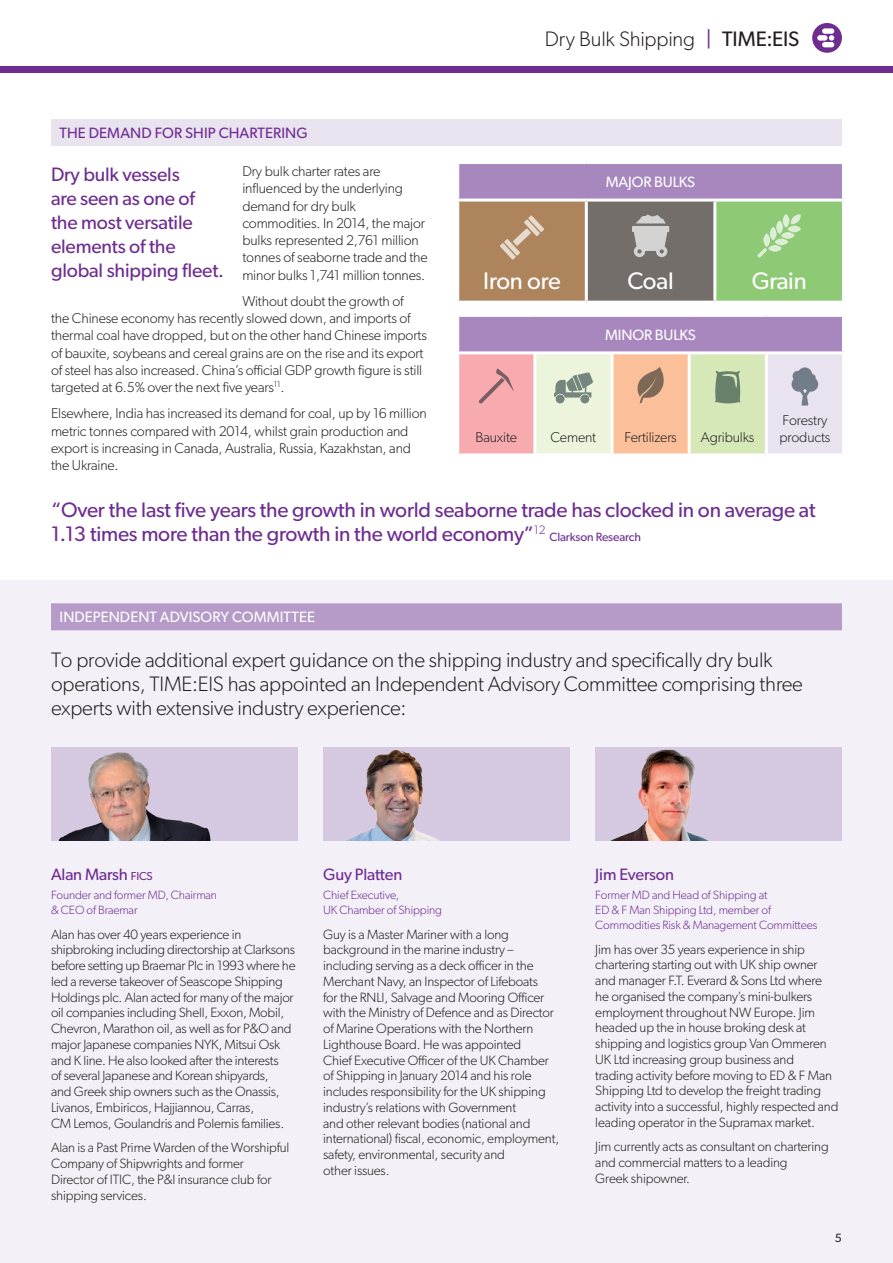
<style>
.page{position:relative;width:893px;height:1263px;background:#fff}
.page>*{position:absolute;margin:0;border:0;box-sizing:border-box;transform-origin:0 0}
.Body_-_text{font:24px "Gibson";letter-spacing:-.01em;color:#fff}
.Body_Intro_-_lvl2{font:300 21px/24px "Gibson";letter-spacing:-.01em;color:#231f20}
.Pullout_1{font:21px/24px "Gibson";letter-spacing:-.01em;color:#6e2c91}
.Pullout_1-2{font:19.5px/24px "Gibson";letter-spacing:-.01em;color:#6e2c91}
.Header_4{font:16.5px "Gibson";letter-spacing:-.01em;color:#6e2c91}
.Header_1_REV{font:15px "Gibson";letter-spacing:.005em;color:#fff}
.Header_1_REV-2{font:15px "Gibson";letter-spacing:.005em;color:#6e2c91}
.Body_-_text-2{font:15px "Gibson";letter-spacing:-.01em;color:#fff}
.Body_-_text-3{font:300 14.25px/17.2px "Gibson";letter-spacing:-.01em;color:#231f20}
.Body_-_text-4{font:300 13.5px/15.8px "Gibson";letter-spacing:-.01em;color:#231f20}
.Header_4-2{font:300 13.5px/15.8px "Gibson";letter-spacing:-.01em;color:#231f20}
.Header_4-3{font:300 12px/15px "Gibson";letter-spacing:-.01em;color:#6e2c91}
.Pullout_1-3{font:12px "Gibson";letter-spacing:-.01em;color:#6e2c91}
.t1{font:12px "Gibson";color:#231f20}
.s1{font-weight:400;color:#6e2c91}
.s2{font-weight:400}
.s3{font-size:11.55px}
</style>
<div class="page">
<div style="left:0;top:580px;width:893px;height:683px;background:#f3f0f7"></div>
<div style="left:0;top:66px;width:893px;height:6px;background:#6e2c91"></div>
<div style="left:51px;top:119px;width:791px;height:27px;background:#e9e2ef"></div>
<div style="left:51px;top:603px;width:791px;height:27px;background:#b69bc9"></div>
<img style="left:51px;top:747px;width:247px;height:94px">
<img style="left:323px;top:747px;width:247px;height:94px">
<img style="left:595px;top:747px;width:247px;height:94px">
<div style="left:458px;top:163px;width:385px;height:37px;background:#a787be"></div>
<div style="left:458px;top:200px;width:128px;height:102px;background:#ad845c"></div>
<div style="left:586px;top:200px;width:129px;height:102px;background:#736e69"></div>
<div style="left:715px;top:200px;width:128px;height:102px;background:#8eca76"></div>
<hr style="left:456px;top:161px;width:130px;height:3px;background:#fff">
<hr style="left:586px;top:161px;width:129px;height:3px;background:#fff">
<hr style="left:715px;top:161px;width:130px;height:3px;background:#fff">
<hr style="left:456px;top:164px;width:3px;height:35px;background:#fff">
<hr style="left:842px;top:164px;width:3px;height:35px;background:#fff">
<hr style="left:456px;top:199px;width:130px;height:3px;background:#fff">
<hr style="left:586px;top:199px;width:129px;height:3px;background:#fff">
<hr style="left:715px;top:199px;width:130px;height:3px;background:#fff">
<hr style="left:456px;top:301px;width:130px;height:3px;background:#fff">
<hr style="left:586px;top:301px;width:129px;height:3px;background:#fff">
<hr style="left:715px;top:301px;width:130px;height:3px;background:#fff">
<hr style="left:456px;top:202px;width:3px;height:99px;background:#fff">
<hr style="left:585px;top:202px;width:3px;height:99px;background:#fff">
<hr style="left:713px;top:202px;width:3px;height:99px;background:#fff">
<hr style="left:842px;top:202px;width:3px;height:99px;background:#fff">
<svg style="left:500px;top:215px;width:44px;height:45px"></svg>
<svg style="left:632px;top:215px;width:37px;height:42px"></svg>
<svg style="left:757px;top:214px;width:44px;height:44px"></svg>
<div style="left:458px;top:315px;width:385px;height:38px;background:#a787be"></div>
<div style="left:458px;top:353px;width:77px;height:102px;background:#f7abaf"></div>
<div style="left:535px;top:353px;width:77px;height:102px;background:#ecf4dc"></div>
<div style="left:612px;top:353px;width:77px;height:102px;background:#fbbf9a"></div>
<div style="left:689px;top:353px;width:77px;height:102px;background:#d6e8b8"></div>
<div style="left:766px;top:353px;width:77px;height:102px;background:#e9e2ef"></div>
<hr style="left:456px;top:314px;width:79px;height:3px;background:#fff">
<hr style="left:535px;top:314px;width:77px;height:3px;background:#fff">
<hr style="left:612px;top:314px;width:77px;height:3px;background:#fff">
<hr style="left:689px;top:314px;width:77px;height:3px;background:#fff">
<hr style="left:766px;top:314px;width:79px;height:3px;background:#fff">
<hr style="left:456px;top:317px;width:3px;height:34px;background:#fff">
<hr style="left:842px;top:317px;width:3px;height:34px;background:#fff">
<hr style="left:456px;top:351px;width:79px;height:3px;background:#fff">
<hr style="left:535px;top:351px;width:77px;height:3px;background:#fff">
<hr style="left:612px;top:351px;width:77px;height:3px;background:#fff">
<hr style="left:689px;top:351px;width:77px;height:3px;background:#fff">
<hr style="left:766px;top:351px;width:79px;height:3px;background:#fff">
<hr style="left:456px;top:453px;width:79px;height:3px;background:#fff">
<hr style="left:535px;top:453px;width:77px;height:3px;background:#fff">
<hr style="left:612px;top:453px;width:77px;height:3px;background:#fff">
<hr style="left:689px;top:453px;width:77px;height:3px;background:#fff">
<hr style="left:766px;top:453px;width:79px;height:3px;background:#fff">
<hr style="left:456px;top:354px;width:3px;height:99px;background:#fff">
<hr style="left:533px;top:354px;width:3px;height:99px;background:#fff">
<hr style="left:610px;top:354px;width:3px;height:99px;background:#fff">
<hr style="left:688px;top:354px;width:3px;height:99px;background:#fff">
<hr style="left:765px;top:354px;width:3px;height:99px;background:#fff">
<hr style="left:842px;top:354px;width:3px;height:99px;background:#fff">
<svg style="left:479px;top:369px;width:35px;height:35px"></svg>
<svg style="left:554px;top:372px;width:39px;height:31px"></svg>
<svg style="left:637px;top:367px;width:27px;height:36px"></svg>
<svg style="left:715px;top:371px;width:26px;height:33px"></svg>
<svg style="left:791px;top:367px;width:27px;height:39px"></svg>
<svg style="left:812px;top:23px;width:30px;height:30px"></svg>
<h2 class="Body_Intro_-_lvl2" style="left:545px;top:27px;width:256px">Dry Bulk Shipping <span class="s1">|</span> <span class="s2">TIME:EIS</span></h2>
<p class="Header_1_REV-2" style="left:60px;top:123px;width:250px">THE DEMAND FOR SHIP CHARTERING</p>
<p class="Body_-_text-3" style="left:242px;top:162px;width:187px">Dry bulk charter rates are influenced by the underlying demand for dry bulk commodities. In 2014, the major bulks represented 2,761 million tonnes of seaborne trade and the minor bulks 1,741 million tonnes.</p>
<p class="Body_-_text-3" style="left:51px;top:292px;width:377px;text-indent:191px">Without doubt the growth of<br>the Chinese economy has recently slowed down, and imports of thermal coal have dropped, but on the other hand Chinese imports of bauxite, soybeans and cereal grains are on the rise and its export of steel has also increased. China’s official GDP growth figure is still targeted at 6.5% over the next five years<sup>11</sup>.</p>
<p class="Body_-_text-3" style="left:51px;top:405px;width:377px">Elsewhere, India has increased its demand for coal, up by 16 million metric tonnes compared with 2014, whilst grain production and export is increasing in Canada, Australia, Russia, Kazakhstan, and the Ukraine.</p>
<p class="Pullout_1-2" style="left:51px;top:162px;width:175px">Dry bulk vessels<br>are seen as one of the most versatile elements of the global shipping fleet.</p>
<p class="Body_-_text-2" style="left:606px;top:173px;width:91px">MAJOR BULKS</p>
<p class="Body_-_text" style="left:483px;top:267px;width:79px">Iron ore</p>
<p class="Body_-_text" style="left:627px;top:267px;width:48px">Coal</p>
<p class="Body_-_text" style="left:752px;top:267px;width:56px">Grain</p>
<p class="Body_-_text-2" style="left:605px;top:326px;width:92px">MINOR BULKS</p>
<p class="Body_-_text-3" style="left:779px;top:411px;width:53px">Forestry products</p>
<p class="Body_-_text-3" style="left:476px;top:428px;width:43px">Bauxite</p>
<p class="Body_-_text-3" style="left:551px;top:428px;width:47px">Cement</p>
<p class="Body_-_text-3" style="left:624px;top:428px;width:54px">Fertilizers</p>
<p class="Body_-_text-3" style="left:701px;top:428px;width:55px">Agribulks</p>
<p class="Pullout_1" style="left:51px;top:498px;width:766px">“Over the last five years the growth in world seaborne trade has clocked in on average at<br>1.13 times more than the growth in the world economy”<sup>12</sup></p>
<p class="Pullout_1-3" style="left:550px;top:530px;width:93px">Clarkson Research</p>
<p class="Header_1_REV" style="left:60px;top:608px;width:257px">INDEPENDENT ADVISORY COMMITTEE</p>
<p class="Body_Intro_-_lvl2" style="left:51px;top:648px;width:753px">To provide additional expert guidance on the shipping industry and specifically dry bulk operations, TIME:EIS has appointed an Independent Advisory Committee comprising three experts with extensive industry experience:</p>
<p class="Header_4" style="left:51px;top:864px;width:103px">Alan Marsh <span class="s3">fics</span></p>
<p class="Header_4-3" style="left:51px;top:888px;width:168px">Founder and former MD, Chairman &amp; CEO of Braemar</p>
<p class="Body_-_text-4" style="left:51px;top:926px;width:246px">Alan has over 40 years experience in shipbroking including directorship at Clarksons before setting up Braemar Plc in 1993 where he led a reverse takeover of Seascope Shipping Holdings plc. Alan acted for many of the major oil companies including Shell, Exxon, Mobil, Chevron, Marathon oil, as well as for P&amp;O and major Japanese companies NYK, Mitsui Osk and K line. He also looked after the interests<br>of several Japanese and Korean shipyards,<br>and Greek ship owners such as the Onassis, Livanos, Embiricos, Hajjiannou, Carras,<br>CM Lemos, Goulandris and Polemis families.</p>
<p class="Body_-_text-4" style="left:51px;top:1140px;width:240px">Alan is a Past Prime Warden of the Worshipful Company of Shipwrights and former Director of ITIC, the P&amp;I insurance club for shipping services.</p>
<p class="Header_4" style="left:323px;top:864px;width:81px">Guy Platten</p>
<p class="Header_4-3" style="left:323px;top:888px;width:120px">Chief Executive,<br>UK Chamber of Shipping</p>
<p class="Body_-_text-4" style="left:323px;top:926px;width:238px">Guy is a Master Mariner with a long background in the marine industry – including serving as a deck officer in the Merchant Navy, an Inspector of Lifeboats<br>for the RNLI, Salvage and Mooring Officer with the Ministry of Defence and as Director of Marine Operations with the Northern Lighthouse Board. He was appointed<br>Chief Executive Officer of the UK Chamber of Shipping in January 2014 and his role includes responsibility for the UK shipping industry’s relations with Government<br>and other relevant bodies (national and international) fiscal, economic, employment, safety, environmental, security and<br>other issues.</p>
<p class="Header_4" style="left:595px;top:864px;width:80px">Jim Everson</p>
<p class="Header_4-3" style="left:595px;top:888px;width:223px">Former MD and Head of Shipping at<br>ED &amp; F Man Shipping Ltd, member of<br>Commodities Risk &amp; Management Committees</p>
<p class="Header_4-2" style="left:595px;top:941px;width:245px">Jim has over 35 years experience in ship chartering starting out with UK ship owner and manager F.T. Everard &amp; Sons Ltd where he organised the company’s mini-bulkers employment throughout NW Europe. Jim headed up the in house broking desk at shipping and logistics group Van Ommeren UK Ltd increasing group business and<br>trading activity before moving to ED &amp; F Man Shipping Ltd to develop the freight trading activity into a successful, highly respected and leading operator in the Supramax market.</p>
<p class="Body_-_text-4" style="left:595px;top:1138px;width:235px">Jim currently acts as consultant on chartering and commercial matters to a leading<br>Greek shipowner.</p>
<p class="t1" style="left:835px;top:1230px;width:9px">5</p>
</div>
